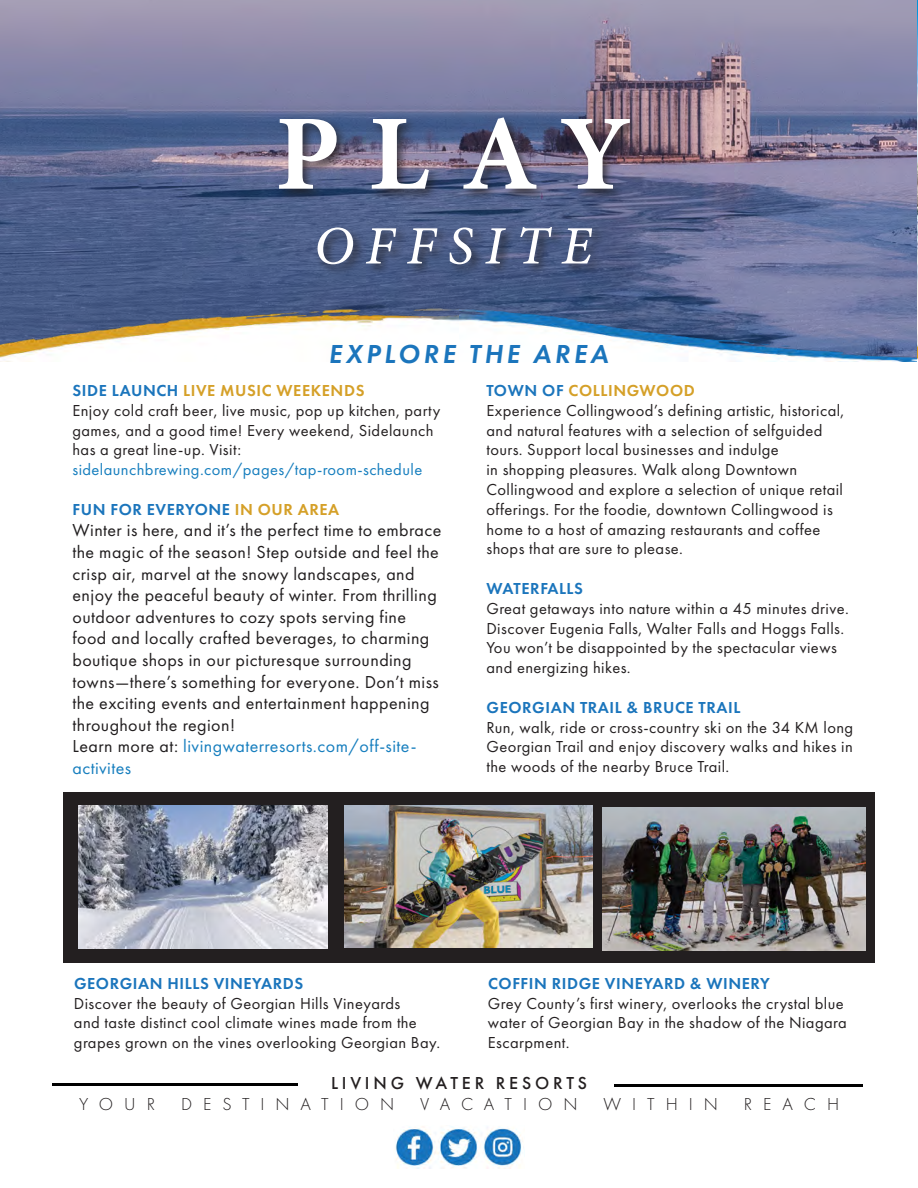
<style>
.page{position:relative;width:918px;height:1188px;background:#fff}
.page>*{position:absolute;margin:0;border:0;box-sizing:border-box;transform-origin:0 0}
.t1{font:700 150px "Adobe Arabic";color:#fff}
.t2{font:italic 75.75px "Adobe Arabic";letter-spacing:.16em;color:#fff}
.t3{font:italic 600 27px "Futura PT";letter-spacing:.13em;color:#1b75bc}
.futura_book__11_black_paragraph_1{font:18px/21.6px "Futura PT";letter-spacing:.025em;color:#201d1e}
.futura_book__11_black_paragraph_1-2{font:18px/21.6px "Futura PT";letter-spacing:.025em;color:#167ebe}
.t4{font:300 18px "Futura PT";letter-spacing:.61em;color:#231f20}
.t5{font:500 18px "Futura PT";letter-spacing:.21em;color:#231f20}
.t6{font:300 18px "Futura PT";letter-spacing:.59em;color:#231f20}
.futura_book__11_black_paragraph_1-3{font:16.5px/19.8px "Futura PT";letter-spacing:.025em;color:#231f20}
.futura_book__11_black_paragraph_1-4{font:600 16.5px "Futura PT";letter-spacing:.035em;color:#1b75bc}
.futura_book__11_black_paragraph_1-5{font:16.5px "Futura PT";letter-spacing:.025em;color:#167ebe}
.futura_book__11_black_paragraph_1-6{font:600 16.5px "Futura PT";letter-spacing:.035em;color:#d5a028}
.s1{color:#1b75bc}
.s2{color:#d5a028}
.s3{color:#201d1e}
</style>
<div class="page">
<img style="left:0;top:0;width:917px;height:307px">
<img style="left:0;top:307px;width:917px;height:55px">
<hr style="left:53px;top:1083px;width:245px;height:3px;background:#000">
<hr style="left:614px;top:1084px;width:249px;height:2px;background:#000">
<img style="left:395px;top:1126px;width:127px;height:42px">
<div style="left:276px;top:114px;width:366px;height:87px;background:#231f20;opacity:.72"></div>
<div style="left:314px;top:225px;width:291px;height:52px;background:#231f20;opacity:.72"></div>
<div style="left:63px;top:793px;width:811px;height:170px;background:#231f20"></div>
<img style="left:345px;top:806px;width:248px;height:142px">
<img style="left:78px;top:805px;width:250px;height:144px">
<img style="left:602px;top:808px;width:263px;height:142px">
<img style="left:917px;top:0;width:1px;height:309px">
<img style="left:917px;top:309px;width:1px;height:51px">
<p class="t1" style="left:275px;top:49px;width:357px">PLAY</p>
<p class="t2" style="left:314px;top:193px;width:280px">OFFSITE</p>
<p class="t3" style="left:328px;top:337px;width:282px">EXPLORE THE AREA</p>
<p class="futura_book__11_black_paragraph_1-6" style="left:73px;top:380px;width:293px"><span class="s1">SIDE LAUNCH</span> LIVE MUSIC WEEKENDS</p>
<p class="futura_book__11_black_paragraph_1-3" style="left:72px;top:400px;width:369px">Enjoy cold craft beer, live music, pop up kitchen, party games, and a good time! Every weekend, Sidelaunch has a great line-up. Visit:</p>
<p class="futura_book__11_black_paragraph_1-5" style="left:72px;top:460px;width:351px">sidelaunchbrewing.com/pages/tap-room-schedule</p>
<p class="futura_book__11_black_paragraph_1-4" style="left:73px;top:499px;width:268px">FUN FOR EVERYONE <span class="s2">IN OUR AREA</span></p>
<p class="futura_book__11_black_paragraph_1" style="left:72px;top:520px;width:371px">Winter is here, and it’s the perfect time to embrace the magic of the season! Step outside and feel the crisp air, marvel at the snowy landscapes, and enjoy the peaceful beauty of winter. From thrilling outdoor adventures to cozy spots serving fine food and locally crafted beverages, to charming boutique shops in our picturesque surrounding towns—there’s something for everyone. Don’t miss the exciting events and entertainment happening throughout the region!</p>
<p class="futura_book__11_black_paragraph_1-2" style="left:72px;top:736px;width:346px"><span class="s3">Learn more at:</span> livingwaterresorts.com/off-site&shy;activites</p>
<p class="futura_book__11_black_paragraph_1-6" style="left:487px;top:380px;width:210px"><span class="s1">TOWN OF</span> COLLINGWOOD</p>
<p class="futura_book__11_black_paragraph_1-3" style="left:486px;top:400px;width:359px">Experience Collingwood’s defining artistic, historical,</p>
<p class="futura_book__11_black_paragraph_1-3" style="left:486px;top:420px;width:338px">and natural features with a selection of selfguided</p>
<p class="futura_book__11_black_paragraph_1-3" style="left:486px;top:440px;width:294px">tours. Support local businesses and indulge</p>
<p class="futura_book__11_black_paragraph_1-3" style="left:486px;top:460px;width:312px">in shopping pleasures. Walk along Downtown</p>
<p class="futura_book__11_black_paragraph_1-3" style="left:486px;top:480px;width:358px">Collingwood and explore a selection of unique retail</p>
<p class="futura_book__11_black_paragraph_1-3" style="left:486px;top:499px;width:348px">offerings. For the foodie, downtown Collingwood is home to a host of amazing restaurants and coffee shops that are sure to please.</p>
<p class="futura_book__11_black_paragraph_1-4" style="left:487px;top:578px;width:98px">WATERFALLS</p>
<p class="futura_book__11_black_paragraph_1-3" style="left:486px;top:598px;width:364px">Great getaways into nature within a 45 minutes drive.<br>Discover Eugenia Falls, Walter Falls and Hoggs Falls.<br>You won’t be disappointed by the spectacular views and energizing hikes.</p>
<p class="futura_book__11_black_paragraph_1-4" style="left:487px;top:697px;width:255px">GEORGIAN TRAIL &amp; BRUCE TRAIL</p>
<p class="futura_book__11_black_paragraph_1-3" style="left:486px;top:717px;width:368px;text-align:justify">Run, walk, ride or cross-country ski on the 34 KM long Georgian Trail and enjoy discovery walks and hikes in the woods of the nearby Bruce Trail.</p>
<p class="futura_book__11_black_paragraph_1-4" style="left:74px;top:973px;width:231px">GEORGIAN HILLS VINEYARDS</p>
<p class="futura_book__11_black_paragraph_1-3" style="left:74px;top:993px;width:368px">Discover the beauty of Georgian Hills Vineyards<br>and taste distinct cool climate wines made from the grapes grown on the vines overlooking Georgian Bay.</p>
<p class="futura_book__11_black_paragraph_1-4" style="left:488px;top:973px;width:283px">COFFIN RIDGE VINEYARD &amp; WINERY</p>
<p class="futura_book__11_black_paragraph_1-3" style="left:488px;top:993px;width:360px">Grey County’s first winery, overlooks the crystal blue water of Georgian Bay in the shadow of the Niagara<br>Escarpment.</p>
<p class="t5" style="left:331px;top:1072px;width:258px">LIVING WATER RESORTS</p>
<p class="t4" style="left:79px;top:1094px;width:77px">YOUR</p>
<p class="t4" style="left:181px;top:1094px;width:215px">DESTINATION</p>
<p class="t6" style="left:420px;top:1094px;width:159px">VACATION</p>
<p class="t4" style="left:604px;top:1094px;width:116px">WITHIN</p>
<p class="t4" style="left:744px;top:1094px;width:97px">REACH</p>
</div>
